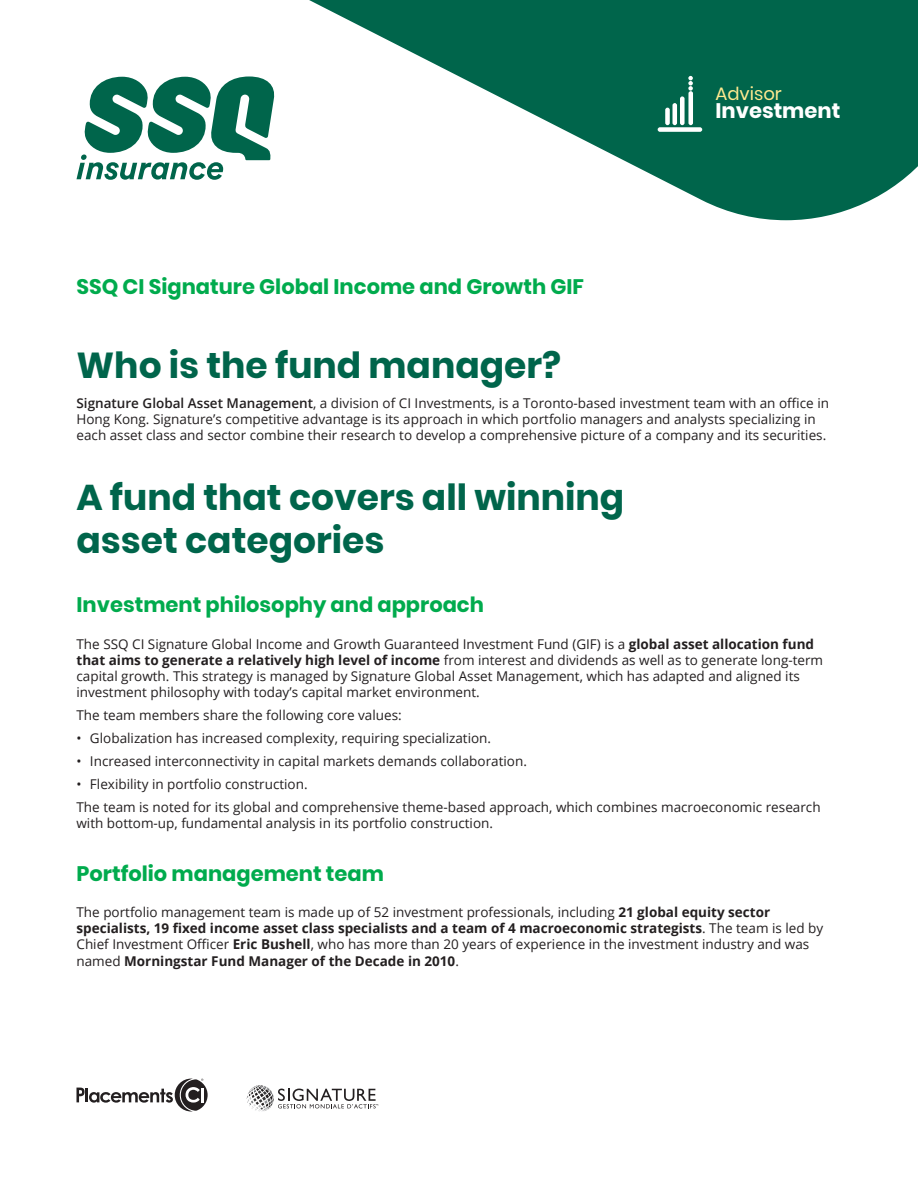
<style>
.page{position:relative;width:918px;height:1188px;background:#fff}
.page>*{position:absolute;margin:0;border:0;box-sizing:border-box;transform-origin:0 0}
.ti{font:700 36px/43.2px "Poppins";color:#00654b}
.ss-ti{font:700 21px "Poppins";color:#00ab4d}
.t1{font:700 21px "Poppins";color:#fff}
.t2{font:18px "Poppins";color:#ffea90}
.txt_courant{font:13.5px/16.2px "Open Sans";color:#231f20}
.bullet_1{font:13.5px "Open Sans";color:#231f20}
.s1{font-weight:600}
.s2{font-weight:700}
</style>
<div class="page">
<svg style="left:76px;top:1079px;width:132px;height:33px"></svg>
<svg style="left:247px;top:1085px;width:132px;height:27px"></svg>
<svg style="left:76px;top:76px;width:199px;height:104px"></svg>
<svg style="left:309px;top:0;width:609px;height:220px;fill:#00654b"></svg>
<div style="left:658px;top:127px;width:44px;height:5px;background:#fff;border-radius:2px"></div>
<div style="left:665px;top:108px;width:5px;height:17px;background:#fff;border-radius:2px"></div>
<div style="left:672px;top:103px;width:5px;height:22px;background:#fff;border-radius:2px"></div>
<div style="left:680px;top:96px;width:5px;height:29px;background:#fff;border-radius:2px"></div>
<div style="left:688px;top:91px;width:5px;height:34px;background:#fff;border-radius:2px"></div>
<svg style="left:688px;top:76px;width:5px;height:15px"></svg>
<p class="t2" style="left:715px;top:83px;width:68px">Advisor</p>
<p class="ss-ti" style="left:76px;top:275px;width:509px">SSQ CI Signature Global Income and Growth GIF</p>
<p class="t1" style="left:715px;top:99px;width:126px">Investment</p>
<p class="ti" style="left:76px;top:344px;width:486px">Who is the fund manager?</p>
<p class="txt_courant" style="left:76px;top:394px;width:754px"><span class="s1">Signature Global Asset Management</span>, a division of CI Investments, is a Toronto-based investment team with an office in<br>Hong Kong. Signature’s competitive advantage is its approach in which portfolio managers and analysts specializing in each asset class and sector combine their research to develop a comprehensive picture of a company and its securities.</p>
<p class="ti" style="left:76px;top:476px;width:549px">A fund that covers all winning asset categories</p>
<p class="ss-ti" style="left:76px;top:593px;width:409px">Investment philosophy and approach</p>
<p class="txt_courant" style="left:76px;top:635px;width:748px">The SSQ CI Signature Global Income and Growth Guaranteed Investment Fund (GIF) is a <span class="s2">global asset allocation fund that aims to generate a relatively high level of income</span> from interest and dividends as well as to generate long-term capital growth. This strategy is managed by Signature Global Asset Management, which has adapted and aligned its investment philosophy with today’s capital market environment.</p>
<p class="txt_courant" style="left:76px;top:707px;width:327px">The team members share the following core values:</p>
<p class="bullet_1" style="left:76px;top:729px;width:416px">• Globalization has increased complexity, requiring specialization.</p>
<p class="bullet_1" style="left:76px;top:752px;width:452px">• Increased interconnectivity in capital markets demands collaboration.</p>
<p class="bullet_1" style="left:76px;top:775px;width:233px">• Flexibility in portfolio construction.</p>
<p class="txt_courant" style="left:76px;top:799px;width:746px">The team is noted for its global and comprehensive theme-based approach, which combines macroeconomic research with bottom-up, fundamental analysis in its portfolio construction.</p>
<p class="ss-ti" style="left:76px;top:861px;width:309px">Portfolio management team</p>
<p class="txt_courant" style="left:76px;top:904px;width:748px">The portfolio management team is made up of 52 investment professionals, including <span class="s2">21 global equity sector specialists, 19 fixed income asset class specialists and a team of 4 macroeconomic strategists</span>. The team is led by Chief Investment Officer <span class="s2">Eric Bushell</span>, who has more than 20 years of experience in the investment industry and was named <span class="s2">Morningstar Fund Manager of the Decade in 2010</span>.</p>
</div>
